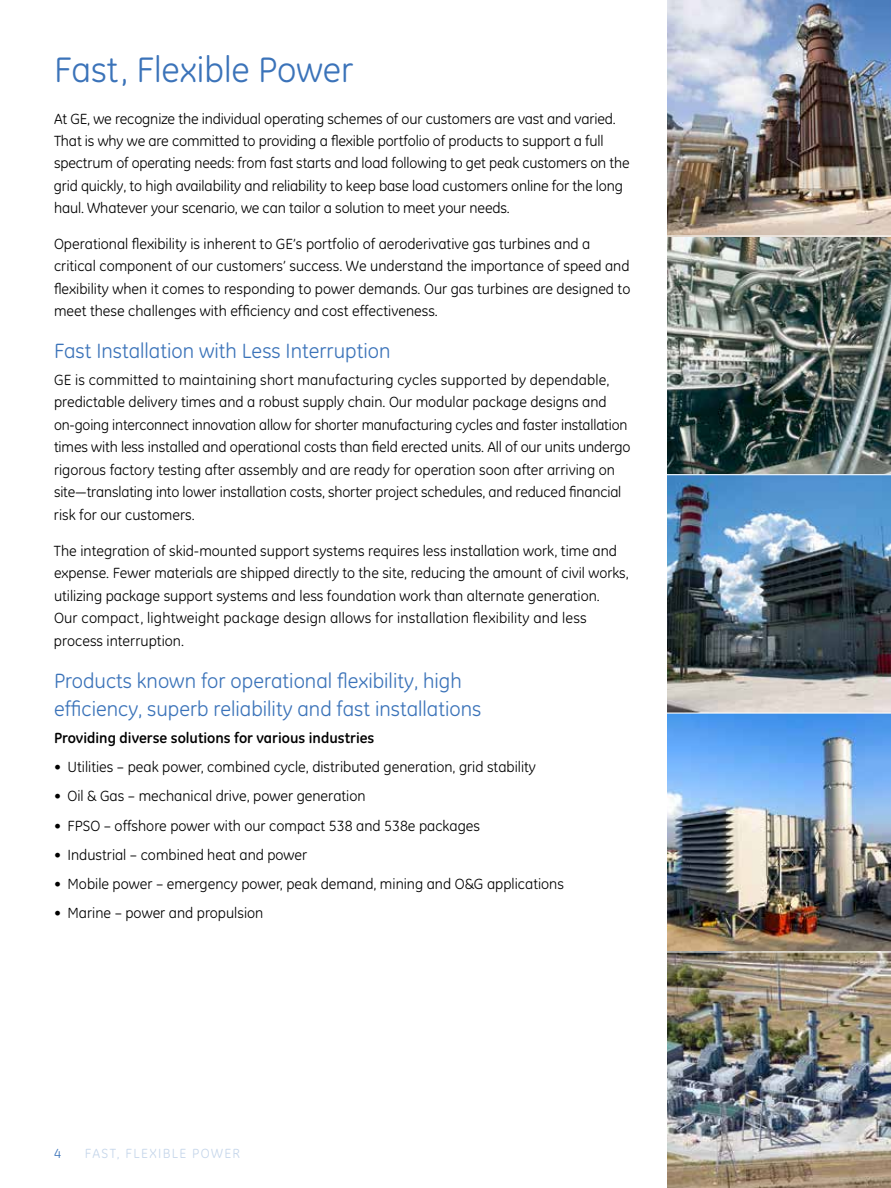
<style>
.page{position:relative;width:891px;height:1188px;background:#fff}
.page>*{position:absolute;margin:0;border:0;box-sizing:border-box;transform-origin:0 0}
.t1{font:36px "GE Inspira";color:#3b73b9}
.t2{font:21px/28.5px "GE Inspira";color:#3b73b9}
.t3{font:15px/22.5px "GE Inspira";color:#000}
.t4{font:700 15px "GE Inspira";color:#000}
.t5{font:13.5px "GE Inspira";letter-spacing:.1em;color:#c4d5ea}
.t6{font:13.5px "GE Inspira";color:#3b73b9}
</style>
<div class="page">
<img style="left:668px;top:237px;width:223px;height:237px">
<img style="left:668px;top:0;width:223px;height:235px">
<img style="left:668px;top:475px;width:223px;height:238px">
<img style="left:668px;top:714px;width:223px;height:237px">
<img style="left:668px;top:952px;width:223px;height:236px">
<h1 class="t1" style="left:54px;top:49px;width:301px">Fast, Flexible Power</h1>
<p class="t3" style="left:54px;top:108px;width:577px">At GE, we recognize the individual operating schemes of our customers are vast and varied.<br>That is why we are committed to providing a flexible portfolio of products to support a full spectrum of operating needs: from fast starts and load following to get peak customers on the grid quickly, to high availability and reliability to keep base load customers online for the long haul. Whatever your scenario, we can tailor a solution to meet your needs.</p>
<p class="t3" style="left:54px;top:232px;width:578px">Operational flexibility is inherent to GE’s portfolio of aeroderivative gas turbines and a critical component of our customers’ success. We understand the importance of speed and flexibility when it comes to responding to power demands. Our gas turbines are designed to meet these challenges with efficiency and cost effectiveness.</p>
<h2 class="t2" style="left:54px;top:337px;width:338px">Fast Installation with Less Interruption</h2>
<p class="t3" style="left:54px;top:369px;width:578px">GE is committed to maintaining short manufacturing cycles supported by dependable, predictable delivery times and a robust supply chain. Our modular package designs and on-going interconnect innovation allow for shorter manufacturing cycles and faster installation times with less installed and operational costs than field erected units. All of our units undergo rigorous factory testing after assembly and are ready for operation soon after arriving on site—translating into lower installation costs, shorter project schedules, and reduced financial risk for our customers.</p>
<p class="t3" style="left:54px;top:540px;width:576px">The integration of skid-mounted support systems requires less installation work, time and expense. Fewer materials are shipped directly to the site, reducing the amount of civil works, utilizing package support systems and less foundation work than alternate generation.<br>Our compact, lightweight package design allows for installation flexibility and less process interruption.</p>
<h2 class="t2" style="left:54px;top:666px;width:429px">Products known for operational flexibility, high efficiency, superb reliability and fast installations</h2>
<p class="t4" style="left:54px;top:728px;width:322px">Providing diverse solutions for various industries</p>
<p class="t3" style="left:54px;top:756px;width:484px">• Utilities – peak power, combined cycle, distributed generation, grid stability</p>
<p class="t3" style="left:54px;top:785px;width:313px">• Oil &amp; Gas – mechanical drive, power generation</p>
<p class="t3" style="left:54px;top:814px;width:428px">• FPSO – offshore power with our compact 538 and 538e packages</p>
<p class="t3" style="left:54px;top:844px;width:255px">• Industrial – combined heat and power</p>
<p class="t3" style="left:54px;top:873px;width:512px">• Mobile power – emergency power, peak demand, mining and O&amp;G applications</p>
<p class="t3" style="left:54px;top:902px;width:211px">• Marine – power and propulsion</p>
<p class="t6" style="left:54px;top:1146px;width:9px">4</p>
<p class="t5" style="left:85px;top:1146px;width:157px">FAST, FLEXIBLE POWER</p>
</div>
